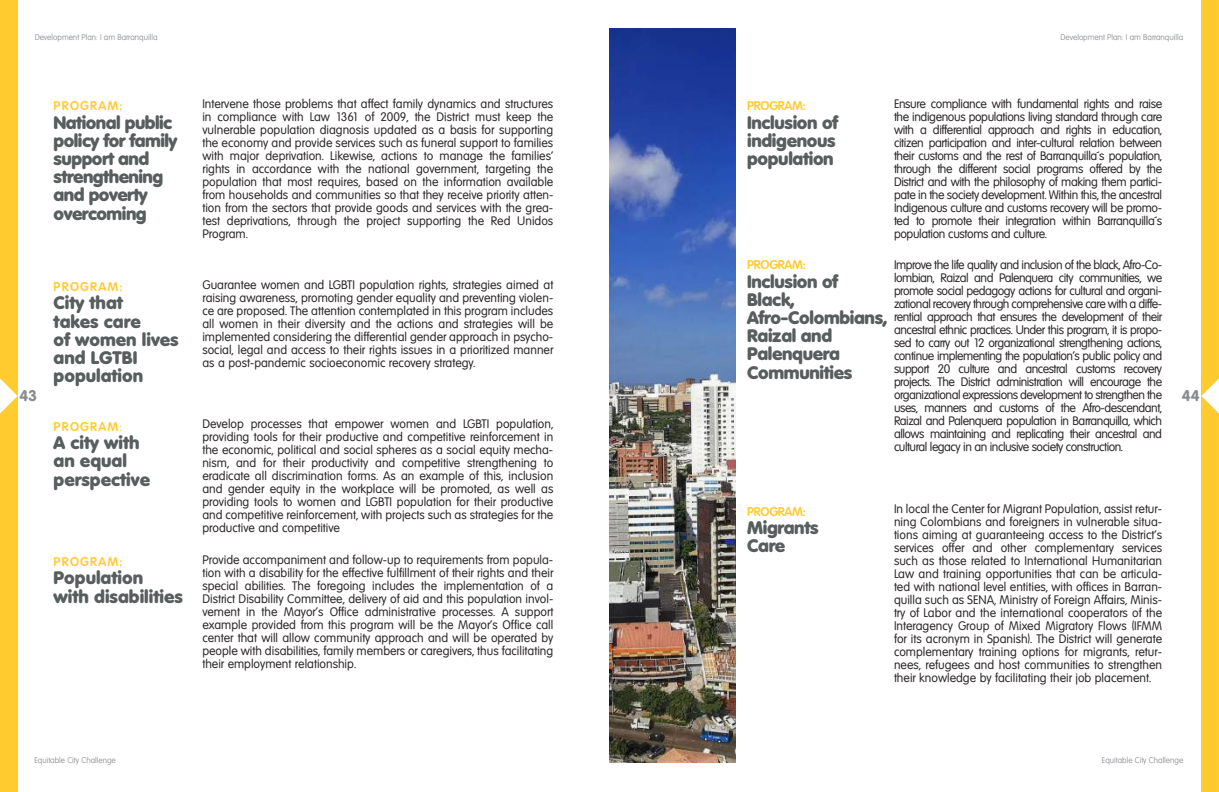
<style>
.page{position:relative;width:1219px;height:792px;background:#fff}
.page>*{position:absolute;margin:0;border:0;box-sizing:border-box;transform-origin:0 0}
.t1{font:800 17.7px/18.2px "Volkswagen Serial";letter-spacing:-.02em;color:#585d5e}
.t2{font:800 17.7px/18.2px "Volkswagen Serial";color:#585d5e}
.t3{font:800 15px "Volkswagen Serial";color:#888a8f}
.t4{font:700 12.4px "Volkswagen Serial";letter-spacing:.1em;color:#ffcb2e}
.t5{font:700 12.4px "Volkswagen Serial";letter-spacing:-.02em;color:#ffcb2e}
.t6{font:12px/13px "Volkswagen Serial";color:#2e292a;text-align:justify}
.t7{font:300 8px "Volkswagen Serial";color:#888a8f}
.s1{font-weight:400}
</style>
<div class="page">
<img style="left:609px;top:28px;width:127px;height:735px">
<div style="left:0;top:0;width:18px;height:792px;background:#ffcb2e"></div>
<div style="left:1201px;top:0;width:18px;height:792px;background:#ffcb2e"></div>
<svg style="left:1201px;top:378px;width:18px;height:36px"></svg>
<svg style="left:0;top:378px;width:18px;height:36px"></svg>
<p class="t7" style="left:35px;top:33px;width:124px">Development Plan: I am Barranquilla</p>
<p class="t7" style="left:1060px;top:33px;width:124px">Development Plan: I am Barranquilla</p>
<p class="t4" style="left:54px;top:98px;width:70px">PROGRAM:</p>
<h1 class="t1" style="left:54px;top:113px;width:125px">National public policy for family support and strengthening and poverty overcoming</h1>
<p class="t6" style="left:202px;top:97px;width:352px">Intervene those problems that affect family dynamics and structures in compliance with Law 1361 of 2009, the District must keep the vulnerable population diagnosis updated as a basis for supporting the economy and provide services such as funeral support to families with major deprivation. Likewise, actions to manage the families’ rights in accordance with the national government, targeting the population that most requires, based on the information available from households and communities so that they receive priority atten&shy;tion from the sectors that provide goods and services with the grea&shy;test deprivations, through the project supporting the Red Unidos Program.</p>
<p class="t5" style="left:747px;top:98px;width:60px">PROGRAM:</p>
<h1 class="t1" style="left:747px;top:113px;width:92px">Inclusion of indigenous population</h1>
<p class="t6" style="left:894px;top:97px;width:270px">Ensure compliance with fundamental rights and raise the indigenous populations living standard through care with a differential approach and rights in education, citizen participation and inter-cultural relation between their customs and the rest of Barranquilla´s population, through the different social programs offered by the District and with the philosophy of making them partici&shy;pate in the society development. Within this, the ancestral Indigenous culture and customs recovery will be promo&shy;ted to promote their integration within Barranquilla´s population customs and culture.</p>
<p class="t6" style="left:894px;top:259px;width:270px">Improve the life quality and inclusion of the black, Afro-Co&shy;lombian, Raizal and Palenquera city communities, we promote social pedagogy actions for cultural and organi&shy;zational recovery through comprehensive care with a diffe&shy;rential approach that ensures the development of their ancestral ethnic practices. Under this program, it is propo&shy;sed to carry out 12 organizational strengthening actions, continue implementing the population's public policy and support 20 culture and ancestral customs recovery projects. The District administration will encourage the organizational expressions development to strengthen the uses, manners and customs of the Afro-descendant, Raizal and Palenquera population in Barranquilla, which allows maintaining and replicating their ancestral and cultural legacy in an inclusive society construction.</p>
<p class="t5" style="left:747px;top:257px;width:60px">PROGRAM:</p>
<h1 class="t1" style="left:747px;top:272px;width:142px">Inclusion of<br>Black,<br>Afro-Colombians,<br>Raizal and<br>Palenquera<br>Communities</h1>
<p class="t6" style="left:202px;top:278px;width:352px">Guarantee women and LGBTI population rights, strategies aimed at raising awareness, promoting gender equality and preventing violen&shy;ce are proposed. The attention contemplated in this program includes all women in their diversity and the actions and strategies will be implemented considering the differential gender approach in psycho&shy;social, legal and access to their rights issues in a prioritized manner as a post-pandemic socioeconomic recovery strategy.</p>
<p class="t4" style="left:54px;top:279px;width:70px">PROGRAM:</p>
<h1 class="t2" style="left:54px;top:294px;width:127px">City that<br>takes care<br>of women lives and LGTBI population</h1>
<p class="t3" style="left:19px;top:387px;width:19px">43</p>
<p class="t3" style="left:1182px;top:387px;width:19px">44</p>
<p class="t6" style="left:202px;top:418px;width:352px">Develop processes that empower women and LGBTI population, providing tools for their productive and competitive reinforcement in the economic, political and social spheres as a social equity mecha&shy;nism, and for their productivity and competitive strengthening to eradicate all discrimination forms. As an example of this, inclusion and gender equity in the workplace will be promoted, as well as providing tools to women and LGBTI population for their productive and competitive reinforcement, with projects such as strategies for the productive and competitive</p>
<p class="t4" style="left:54px;top:419px;width:70px">PROGRAM<span class="s1">:</span></p>
<h1 class="t2" style="left:54px;top:433px;width:98px">A city with an equal perspective</h1>
<p class="t6" style="left:894px;top:502px;width:270px">In local the Center for Migrant Population, assist retur&shy;ning Colombians and foreigners in vulnerable situa&shy;tions aiming at guaranteeing access to the District's services offer and other complementary services such as those related to International Humanitarian Law and training opportunities that can be articula&shy;ted with national level entities, with offices in Barran&shy;quilla such as SENA, Ministry of Foreign Affairs, Minis&shy;try of Labor and the international cooperators of the Interagency Group of Mixed Migratory Flows (IFMM for its acronym in Spanish). The District will generate complementary training options for migrants, retur&shy;nees, refugees and host communities to strengthen their knowledge by facilitating their job placement.</p>
<p class="t5" style="left:747px;top:504px;width:60px">PROGRAM:</p>
<h1 class="t1" style="left:747px;top:518px;width:73px">Migrants<br>Care</h1>
<p class="t6" style="left:202px;top:553px;width:352px">Provide accompaniment and follow-up to requirements from popula&shy;tion with a disability for the effective fulfillment of their rights and their special abilities. The foregoing includes the implementation of a District Disability Committee, delivery of aid and this population invol&shy;vement in the Mayor's Office administrative processes. A support example provided from this program will be the Mayor's Office call center that will allow community approach and will be operated by people with disabilities, family members or caregivers, thus facilitating their employment relationship.</p>
<p class="t4" style="left:54px;top:554px;width:70px">PROGRAM:</p>
<h1 class="t2" style="left:54px;top:569px;width:131px">Population with disabilities</h1>
<p class="t7" style="left:34px;top:755px;width:83px">Equitable City Challenge</p>
<p class="t7" style="left:1102px;top:755px;width:83px">Equitable City Challenge</p>
</div>
